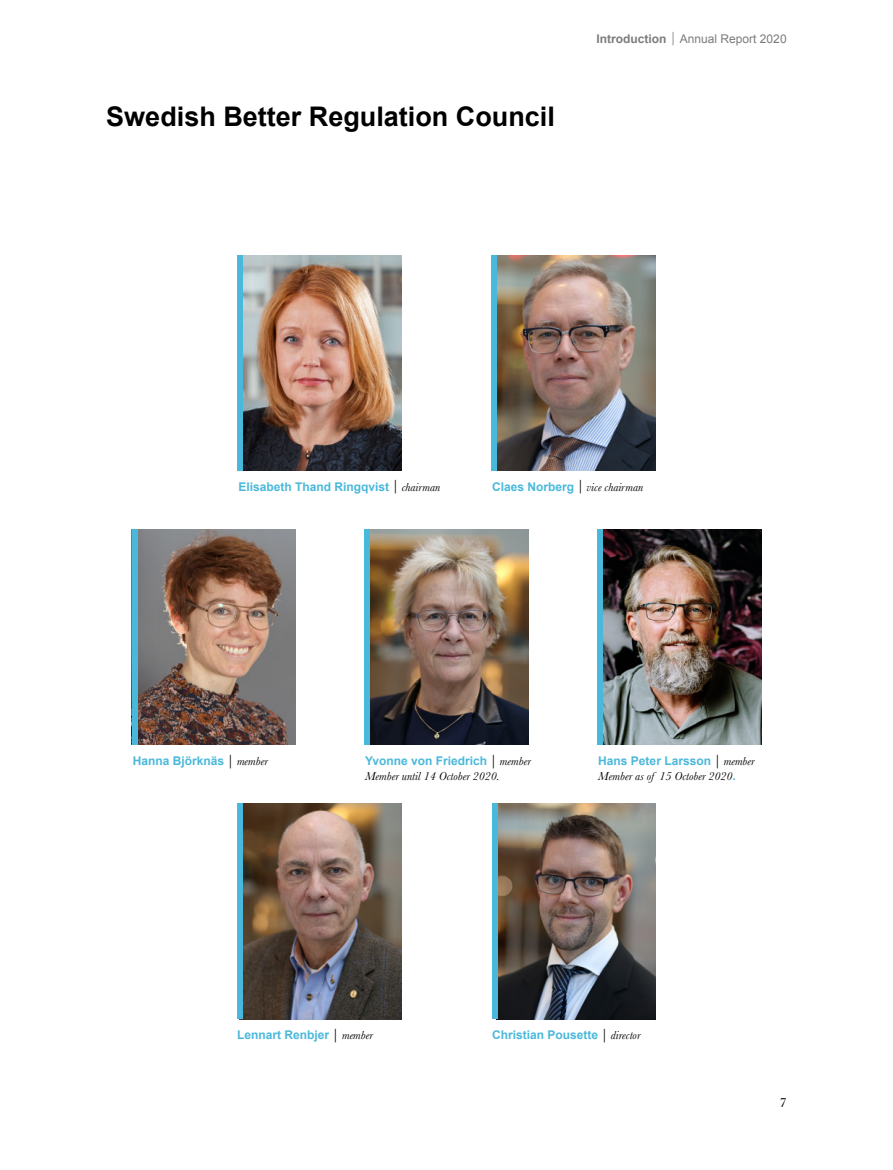
<style>
.page{position:relative;width:893px;height:1170px;background:#fff}
.page>*{position:absolute;margin:0;border:0;box-sizing:border-box;transform-origin:0 0}
.t1{font:700 27px "Jcjnyr Arial";color:#000}
.t2{font:13.5px "Mgbfsf Bask Old Face";color:#000}
.t3{font:700 12px "Jcjnyr Arial";color:#4ab8db}
.t4{font:italic 12px/15px "Hkdvjh Baskerville";color:#000}
.t5{font:12px "Cxvxwp Arial";color:#7c7b7b}
.s1{font-family:"Nybbrq Arial";font-weight:700}
.s2{font-family:"Bshslh Bask Old Face";font-size:13.5px}
.s3{font-family:"Jcjnyr Arial";font-weight:700;font-style:normal;color:#4ab8db}
</style>
<div class="page">
<img style="left:243px;top:255px;width:158px;height:215px">
<img style="left:497px;top:255px;width:158px;height:215px">
<img style="left:137px;top:529px;width:159px;height:215px">
<img style="left:369px;top:529px;width:159px;height:215px">
<img style="left:603px;top:529px;width:158px;height:215px">
<img style="left:243px;top:803px;width:158px;height:215px">
<img style="left:498px;top:803px;width:157px;height:215px">
<div style="left:237px;top:255px;width:6px;height:215px;background:#4ab8db"></div>
<div style="left:132px;top:529px;width:5px;height:215px;background:#4ab8db"></div>
<div style="left:364px;top:529px;width:5px;height:215px;background:#4ab8db"></div>
<div style="left:492px;top:803px;width:6px;height:215px;background:#4ab8db"></div>
<div style="left:597px;top:529px;width:6px;height:215px;background:#4ab8db"></div>
<div style="left:237px;top:803px;width:6px;height:215px;background:#4ab8db"></div>
<div style="left:491px;top:255px;width:6px;height:215px;background:#4ab8db"></div>
<h1 class="t1" style="left:106px;top:98px;width:450px">Swedish Better Regulation Council</h1>
<p class="t5" style="left:596px;top:31px;width:192px"><span class="s1">Introduction</span> <span class="s2">|</span> Annual Report 2020</p>
<p class="t3" style="left:238px;top:478px;width:152px">Elisabeth Thand Ringqvist</p>
<p class="t2" style="left:392px;top:478px;width:8px">|</p>
<p class="t4" style="left:402px;top:479px;width:40px">chairman</p>
<p class="t3" style="left:492px;top:478px;width:84px">Claes Norberg</p>
<p class="t2" style="left:577px;top:478px;width:8px">|</p>
<p class="t4" style="left:587px;top:479px;width:58px">vice chairman</p>
<p class="t3" style="left:133px;top:752px;width:93px">Hanna Björknäs</p>
<p class="t2" style="left:227px;top:752px;width:8px">|</p>
<p class="t4" style="left:237px;top:753px;width:32px">member</p>
<p class="t3" style="left:365px;top:752px;width:124px">Yvonne von Friedrich</p>
<p class="t2" style="left:490px;top:752px;width:8px">|</p>
<p class="t4" style="left:365px;top:753px;width:167px;text-indent:135px">member<br>Member until 14 October 2020.</p>
<p class="t3" style="left:598px;top:752px;width:114px">Hans Peter Larsson</p>
<p class="t2" style="left:714px;top:752px;width:8px">|</p>
<p class="t4" style="left:598px;top:753px;width:158px;text-indent:125px">member<br>Member as of 15 October 2020<span class="s3">.</span></p>
<p class="t3" style="left:237px;top:1026px;width:94px">Lennart Renbjer</p>
<p class="t2" style="left:332px;top:1026px;width:8px">|</p>
<p class="t4" style="left:342px;top:1027px;width:32px">member</p>
<p class="t3" style="left:492px;top:1026px;width:108px">Christian Pousette</p>
<p class="t2" style="left:601px;top:1026px;width:8px">|</p>
<p class="t4" style="left:611px;top:1027px;width:31px">director</p>
<p class="t2" style="left:780px;top:1095px;width:8px">7</p>
</div>
